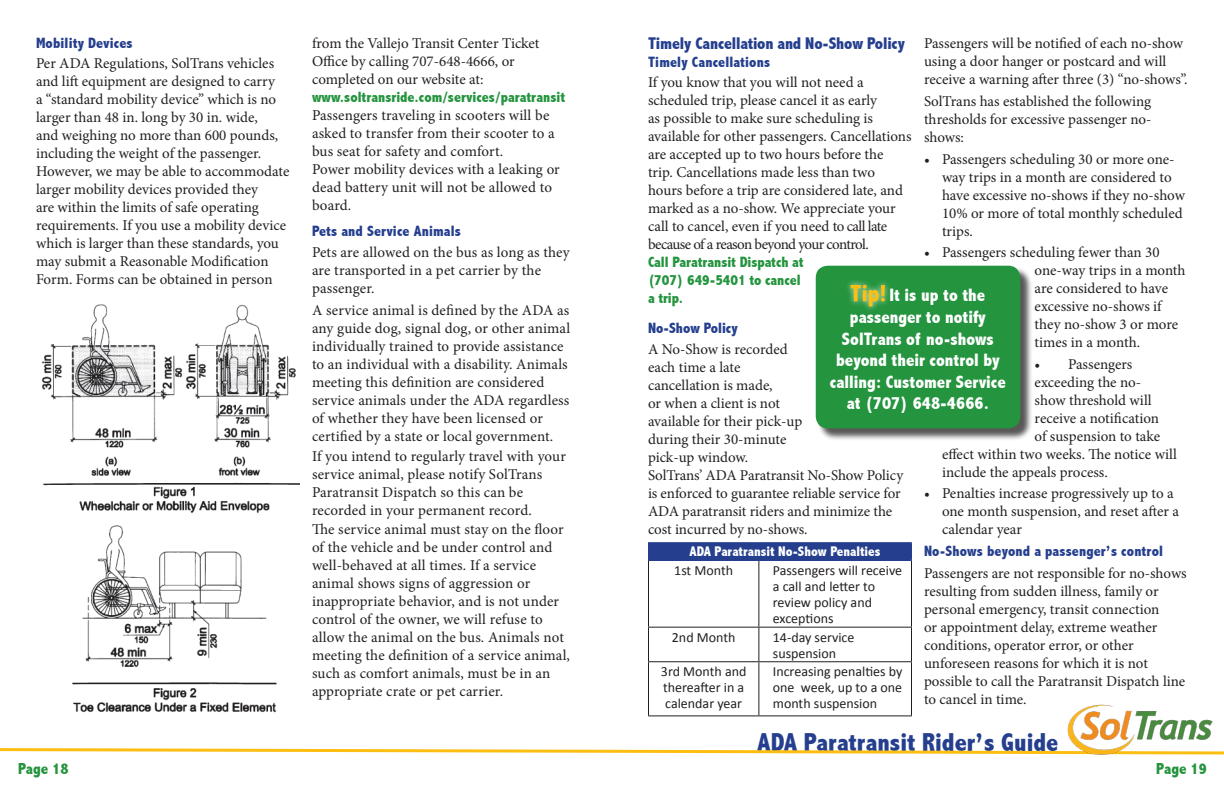
<style>
.page{position:relative;width:1224px;height:792px;background:#fff}
.page>*{position:absolute;margin:0;border:0;box-sizing:border-box;transform-origin:0 0}
.t1{font:800 condensed 26px "Abadi";color:#253f8e}
.t2{font:800 condensed 18px "Abadi";color:#fff}
.t3{font:800 condensed 17px "Abadi";letter-spacing:-.01em;color:#253f8e}
.t4{font:800 condensed 16px "Abadi";letter-spacing:-.005em;color:#24943e}
.t5{font:15px/18px "Minion Pro";color:#231f20}
.t6{font:800 condensed 15px "Abadi";letter-spacing:.01em;color:#253f8e}
.t7{font:800 condensed 15px/18px "Abadi";letter-spacing:-.005em;color:#24943e}
.t8{font:14px/16.1px "Calibri";color:#231f20}
.t9{font:800 condensed 14px "Abadi";color:#fff}
</style>
<div class="page">
<div style="left:817px;top:267px;width:216px;height:174px;background:#231f20;opacity:.75"></div>
<div style="left:816px;top:266px;width:204px;height:162px;background:#24943e;border-radius:12px"></div>
<div style="left:844px;top:279px;width:47px;height:34px;background:#fff;opacity:.75"></div>
<svg style="left:851px;top:285px;width:34px;height:22px"></svg>
<svg style="left:0;top:748px;width:1224px;height:7px"></svg>
<img style="left:41px;top:304px;width:259px;height:409px">
<div style="left:648px;top:543px;width:264px;height:17px;background:#253f8e"></div>
<hr style="left:648px;top:561px;width:1px;height:66px;background:#231f20">
<hr style="left:758px;top:561px;width:1px;height:66px;background:#231f20">
<hr style="left:911px;top:561px;width:1px;height:66px;background:#231f20">
<hr style="left:648px;top:627px;width:111px;height:1px;background:#231f20">
<hr style="left:648px;top:628px;width:1px;height:33px;background:#231f20">
<hr style="left:759px;top:627px;width:153px;height:1px;background:#231f20">
<hr style="left:758px;top:628px;width:1px;height:33px;background:#231f20">
<hr style="left:911px;top:628px;width:1px;height:33px;background:#231f20">
<hr style="left:648px;top:661px;width:111px;height:1px;background:#231f20">
<hr style="left:648px;top:662px;width:1px;height:53px;background:#231f20">
<hr style="left:759px;top:661px;width:153px;height:1px;background:#231f20">
<hr style="left:758px;top:662px;width:1px;height:53px;background:#231f20">
<hr style="left:911px;top:662px;width:1px;height:53px;background:#231f20">
<hr style="left:648px;top:715px;width:111px;height:1px;background:#231f20">
<hr style="left:759px;top:715px;width:153px;height:1px;background:#231f20">
<hr style="left:648px;top:542px;width:111px;height:1px;background:#253f8e">
<hr style="left:759px;top:542px;width:153px;height:1px;background:#253f8e">
<hr style="left:648px;top:560px;width:111px;height:1px;background:#253f8e">
<hr style="left:759px;top:560px;width:153px;height:1px;background:#253f8e">
<img style="left:1066px;top:704px;width:147px;height:51px">
<p class="t6" style="left:36px;top:34px;width:98px">Mobility Devices</p>
<p class="t5" style="left:36px;top:54px;width:255px">Per ADA Regulations, SolTrans vehicles and lift equipment are designed to carry<br>a “standard mobility device” which is no larger than 48 in. long by 30 in. wide,<br>and weighing no more than 600 pounds, including the weight of the passenger.<br>However, we may be able to accommodate larger mobility devices provided they<br>are within the limits of safe operating requirements. If you use a mobility device which is larger than these standards, you may submit a Reasonable Modification Form. Forms can be obtained in person</p>
<p class="t5" style="left:312px;top:35px;width:229px">from the Vallejo Transit Center Ticket<br>Office by calling 707-648-4666, or completed on our website at:</p>
<p class="t7" style="left:312px;top:88px;width:255px">www.soltransride.com/services/paratransit</p>
<p class="t5" style="left:312px;top:107px;width:244px">Passengers traveling in scooters will be asked to transfer from their scooter to a bus seat for safety and comfort.</p>
<p class="t5" style="left:312px;top:161px;width:249px">Power mobility devices with a leaking or dead battery unit will not be allowed to board.</p>
<p class="t6" style="left:312px;top:222px;width:150px">Pets and Service Animals</p>
<p class="t5" style="left:312px;top:243px;width:259px">Pets are allowed on the bus as long as they are transported in a pet carrier by the passenger.</p>
<p class="t5" style="left:312px;top:301px;width:260px">A service animal is defined by the ADA as any guide dog, signal dog, or other animal individually trained to provide assistance to an individual with a disability. Animals meeting this definition are considered service animals under the ADA regardless of whether they have been licensed or certified by a state or local government.</p>
<p class="t5" style="left:312px;top:447px;width:255px">If you intend to regularly travel with your service animal, please notify SolTrans Paratransit Dispatch so this can be recorded in your permanent record.</p>
<p class="t5" style="left:312px;top:521px;width:260px">The service animal must stay on the floor of the vehicle and be under control and well-behaved at all times. If a service animal shows signs of aggression or inappropriate behavior, and is not under control of the owner, we will refuse to allow the animal on the bus. Animals not meeting the definition of a service animal, such as comfort animals, must be in an appropriate crate or pet carrier.</p>
<p class="t4" style="left:18px;top:759px;width:52px">Page 18</p>
<p class="t3" style="left:648px;top:34px;width:259px">Timely Cancellation and No-Show Policy</p>
<p class="t6" style="left:648px;top:54px;width:124px">Timely Cancellations</p>
<p class="t5" style="left:648px;top:73px;width:265px">If you know that you will not need a scheduled trip, please cancel it as early<br>as possible to make sure scheduling is available for other passengers. Cancellations are accepted up to two hours before the trip. Cancellations made less than two hours before a trip are considered late, and marked as a no-show. We appreciate your call to cancel, even if you need to call late because of a reason beyond your control.</p>
<p class="t7" style="left:648px;top:253px;width:157px">Call Paratransit Dispatch at</p>
<p class="t7" style="left:648px;top:271px;width:154px">(707) 649-5401 to cancel a trip.</p>
<p class="t6" style="left:648px;top:319px;width:92px">No-Show Policy</p>
<p class="t5" style="left:648px;top:341px;width:156px">A No-Show is recorded each time a late cancellation is made,<br>or when a client is not available for their pick-up during their 30-minute pick-up window.</p>
<p class="t5" style="left:648px;top:467px;width:257px">SolTrans’ ADA Paratransit No-Show Policy is enforced to guarantee reliable service for ADA paratransit riders and minimize the cost incurred by no-shows.</p>
<p class="t5" style="left:924px;top:35px;width:265px">Passengers will be notified of each no-show using a door hanger or postcard and will receive a warning after three (3) “no-shows”.</p>
<p class="t5" style="left:924px;top:92px;width:229px;text-align:justify">SolTrans has established the following thresholds for excessive passenger no&shy;shows:</p>
<p class="t5" style="left:942px;top:150px;width:244px;text-indent:-18px">• Passengers scheduling 30 or more one&shy;way trips in a month are considered to have excessive no-shows if they no-show<br>10% or more of total monthly scheduled trips.</p>
<p class="t5" style="left:1035px;top:243px;width:153px;text-indent:-111px">• Passengers scheduling fewer than 30 one-way trips in a month are considered to have excessive no-shows if they no-show 3 or more times in a month.</p>
<p class="t5" style="left:1035px;top:355px;width:99px">• Passengers</p>
<p class="t5" style="left:1035px;top:373px;width:108px">exceeding the no-</p>
<p class="t5" style="left:1035px;top:391px;width:119px">show threshold will</p>
<p class="t5" style="left:1035px;top:409px;width:126px">receive a notification</p>
<p class="t5" style="left:1035px;top:427px;width:127px">of suspension to take</p>
<p class="t5" style="left:942px;top:445px;width:236px">effect within two weeks. The notice will</p>
<p class="t5" style="left:942px;top:463px;width:167px">include the appeals process.</p>
<p class="t5" style="left:942px;top:485px;width:239px;text-indent:-18px">• Penalties increase progressively up to a one month suspension, and reset after a calendar year</p>
<p class="t6" style="left:924px;top:542px;width:241px">No-Shows beyond a passenger’s control</p>
<p class="t5" style="left:924px;top:564px;width:264px">Passengers are not responsible for no-shows resulting from sudden illness, family or personal emergency, transit connection<br>or appointment delay, extreme weather conditions, operator error, or other unforeseen reasons for which it is not possible to call the Paratransit Dispatch line to cancel in time.</p>
<p class="t2" style="left:890px;top:285px;width:97px">It is up to the</p>
<p class="t2" style="left:850px;top:307px;width:138px">passenger to notify</p>
<p class="t2" style="left:842px;top:328px;width:154px">SolTrans of no-shows</p>
<p class="t2" style="left:836px;top:350px;width:165px">beyond their control by</p>
<p class="t2" style="left:830px;top:371px;width:177px">calling: Customer Service</p>
<p class="t2" style="left:847px;top:393px;width:144px">at (707) 648-4666.</p>
<p class="t9" style="left:689px;top:544px;width:193px">ADA Paratransit No-Show Penalties</p>
<p class="t8" style="left:674px;top:562px;width:60px">1st Month</p>
<p class="t8" style="left:773px;top:562px;width:131px">Passengers will receive a call and letter to review policy and exceptions</p>
<p class="t8" style="left:672px;top:629px;width:65px">2nd Month</p>
<p class="t8" style="left:773px;top:629px;width:83px">14-day service suspension</p>
<p class="t8" style="left:661px;top:664px;width:87px">3rd Month and thereafter in a calendar year</p>
<p class="t8" style="left:773px;top:664px;width:131px;text-align:justify">Increasing penalties by one week, up to a one month suspension</p>
<p class="t1" style="left:757px;top:727px;width:303px">ADA Paratransit Rider’s Guide</p>
<p class="t4" style="left:1156px;top:759px;width:52px">Page 19</p>
</div>
